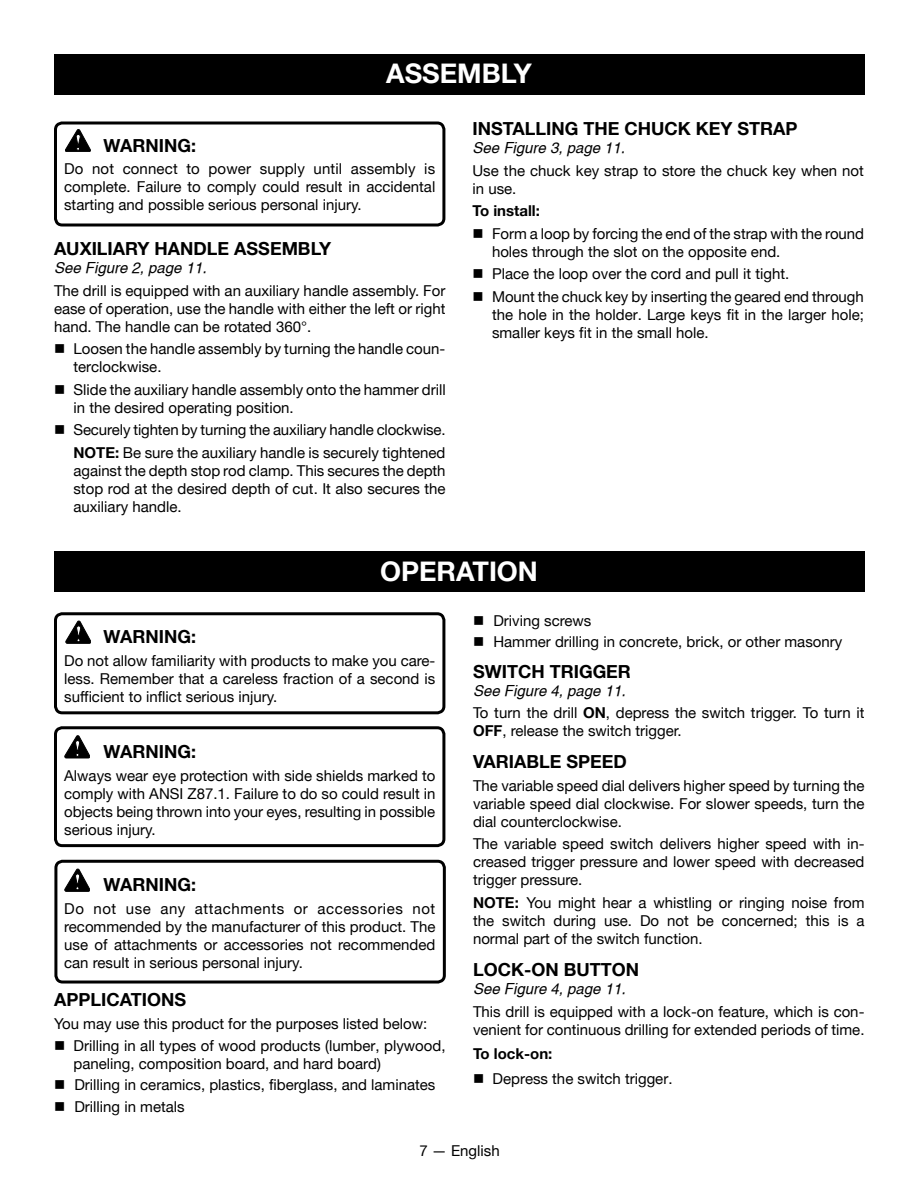
<style>
.page{position:relative;width:918px;height:1188px;background:#fff}
.page>*{position:absolute;margin:0;border:0;box-sizing:border-box;transform-origin:0 0}
.t1{font:700 27px "Helvetica Neue";color:#fff}
.t2{font:700 18px "Helvetica Neue";color:#000}
.t3{font:15px/18px "Helvetica Neue";color:#000;text-align:justify}
.t4{font:italic 15px "Helvetica";color:#000}
.t5{font:700 15px "Helvetica Neue";color:#000}
.s1{font-weight:700}
</style>
<div class="page">
<div style="left:54px;top:122px;width:391px;height:104px;border:3px solid #000;border-radius:7px"></div>
<div style="left:54px;top:54px;width:811px;height:40px;background:#000"></div>
<svg style="left:65px;top:129px;width:26px;height:23px"></svg>
<div style="left:54px;top:552px;width:811px;height:40px;background:#000"></div>
<div style="left:54px;top:860px;width:392px;height:124px;border:3px solid #000;border-radius:7px"></div>
<div style="left:54px;top:612px;width:391px;height:102px;border:3px solid #000;border-radius:7px"></div>
<div style="left:54px;top:726px;width:391px;height:121px;border:3px solid #000;border-radius:7px"></div>
<svg style="left:65px;top:736px;width:25px;height:22px"></svg>
<svg style="left:65px;top:869px;width:25px;height:22px"></svg>
<svg style="left:66px;top:621px;width:25px;height:22px"></svg>
<h1 class="t1" style="left:386px;top:56px;width:147px">ASSEMBLY</h1>
<p class="t2" style="left:104px;top:135px;width:94px">WARNING:</p>
<p class="t3" style="left:64px;top:160px;width:373px">Do not connect to power supply until assembly is complete. Failure to comply could result in accidental starting and possible serious personal injury.</p>
<p class="t2" style="left:54px;top:238px;width:279px">AUXILIARY HANDLE ASSEMBLY</p>
<p class="t4" style="left:54px;top:259px;width:154px">See Figure 2, page 11.</p>
<p class="t3" style="left:54px;top:281px;width:393px">The drill is equipped with an auxiliary handle assembly. For ease of operation, use the handle with either the left or right hand. The handle can be rotated 360°.</p>
<p class="t3" style="left:74px;top:340px;width:373px;text-indent:-20px">■ Loosen the handle assembly by turning the handle coun&shy;terclockwise.</p>
<p class="t3" style="left:74px;top:380px;width:374px;text-indent:-20px">■ Slide the auxiliary handle assembly onto the hammer drill in the desired operating position.</p>
<p class="t3" style="left:54px;top:419px;width:393px;line-height:22.5px;text-align:right">■ Securely tighten by turning the auxiliary handle clockwise.<br><span class="s1">NOTE:</span> Be sure the auxiliary handle is securely tightened</p>
<p class="t3" style="left:73px;top:461px;width:374px">against the depth stop rod clamp. This secures the depth stop rod at the desired depth of cut. It also secures the auxiliary handle.</p>
<p class="t2" style="left:472px;top:117px;width:31px">INSTALLING</p>
<p class="t2" style="left:583px;top:117px;width:13px">THE</p>
<p class="t2" style="left:624px;top:117px;width:14px">CHUC</p>
<p class="t2" style="left:678px;top:117px;width:73px">K KEY STRAP</p>
<p class="t4" style="left:472px;top:139px;width:154px">See Figure 3, page 11.</p>
<p class="t3" style="left:472px;top:161px;width:393px">Use the chuck key strap to store the chuck key when not in use.</p>
<p class="t5" style="left:472px;top:201px;width:69px">TO INSTALL:</p>
<p class="t3" style="left:492px;top:224px;width:374px;text-indent:-20px">■ Form a loop by forcing the end of the strap with the round holes through the slot on the opposite end.</p>
<p class="t3" style="left:472px;top:265px;width:318px">■ Place the loop over the cord and pull it tight.</p>
<p class="t3" style="left:492px;top:287px;width:373px;text-indent:-20px">■ Mount the chuck key by inserting the geared end through the hole in the holder. Large keys fit in the larger hole; smaller keys fit in the small hole.</p>
<h1 class="t1" style="left:380px;top:554px;width:159px">OPERATION</h1>
<p class="t2" style="left:104px;top:626px;width:94px">WARNING:</p>
<p class="t3" style="left:64px;top:651px;width:373px">Do not allow familiarity with products to make you care&shy;less. Remember that a careless fraction of a second is sufficient to inflict serious injury.</p>
<p class="t2" style="left:104px;top:741px;width:94px">WARNING:</p>
<p class="t3" style="left:64px;top:766px;width:373px">Always wear eye protection with side shields marked to comply with ANSI Z87.1. Failure to do so could result in objects being thrown into your eyes, resulting in possible serious injury.</p>
<p class="t2" style="left:104px;top:874px;width:94px">WARNING:</p>
<p class="t3" style="left:64px;top:899px;width:373px">Do not use any attachments or accessories not recommended by the manufacturer of this product. The use of attachments or accessories not recommended can result in serious personal injury.</p>
<p class="t2" style="left:54px;top:989px;width:133px">APPLICATIONS</p>
<p class="t3" style="left:54px;top:1014px;width:375px">You may use this product for the purposes listed below:</p>
<p class="t3" style="left:74px;top:1037px;width:374px;text-indent:-20px">■ Drilling in all types of wood products (lumber, plywood, paneling, composition board, and hard board)</p>
<p class="t3" style="left:54px;top:1076px;width:383px">■ Drilling in ceramics, plastics, fiberglass, and laminates</p>
<p class="t3" style="left:54px;top:1097px;width:132px">■ Drilling in metals</p>
<p class="t3" style="left:473px;top:611px;width:120px">■ Driving screws</p>
<p class="t3" style="left:473px;top:632px;width:371px">■ Hammer drilling in concrete, brick, or other masonry</p>
<p class="t2" style="left:473px;top:660px;width:159px">SWITCH TRIGGER</p>
<p class="t4" style="left:473px;top:682px;width:154px">See Figure 4, page 11.</p>
<p class="t3" style="left:473px;top:704px;width:393px">To turn the drill <span class="s1">ON</span>, depress the switch trigger. To turn it<br><span class="s1">OFF</span>, release the switch trigger.</p>
<p class="t2" style="left:473px;top:751px;width:155px">VARIABLE SPEED</p>
<p class="t3" style="left:473px;top:776px;width:393px">The variable speed dial delivers higher speed by turning the variable speed dial clockwise. For slower speeds, turn the dial counterclockwise.</p>
<p class="t3" style="left:473px;top:835px;width:393px">The variable speed switch delivers higher speed with in&shy;creased trigger pressure and lower speed with decreased trigger pressure.</p>
<p class="t5" style="left:473px;top:893px;width:22px">NOTE</p>
<p class="t3" style="left:473px;top:893px;width:393px;text-indent:42px"><span class="s1">:</span> You might hear a whistling or ringing noise from the switch during use. Do not be concerned; this is a normal part of the switch function.</p>
<p class="t2" style="left:473px;top:959px;width:14px">LOC</p>
<p class="t2" style="left:511px;top:959px;width:66px">K-ON BUTTON</p>
<p class="t4" style="left:473px;top:980px;width:154px">See Figure 4, page 11.</p>
<p class="t3" style="left:473px;top:1002px;width:393px">This drill is equipped with a lock-on feature, which is con&shy;venient for continuous drilling for extended periods of time.</p>
<p class="t5" style="left:473px;top:1045px;width:81px">TO LOCK-ON:</p>
<p class="t3" style="left:473px;top:1070px;width:201px">■ Depress the switch trigger.</p>
<p class="t3" style="left:419px;top:1141px;width:82px">7 — English</p>
</div>
